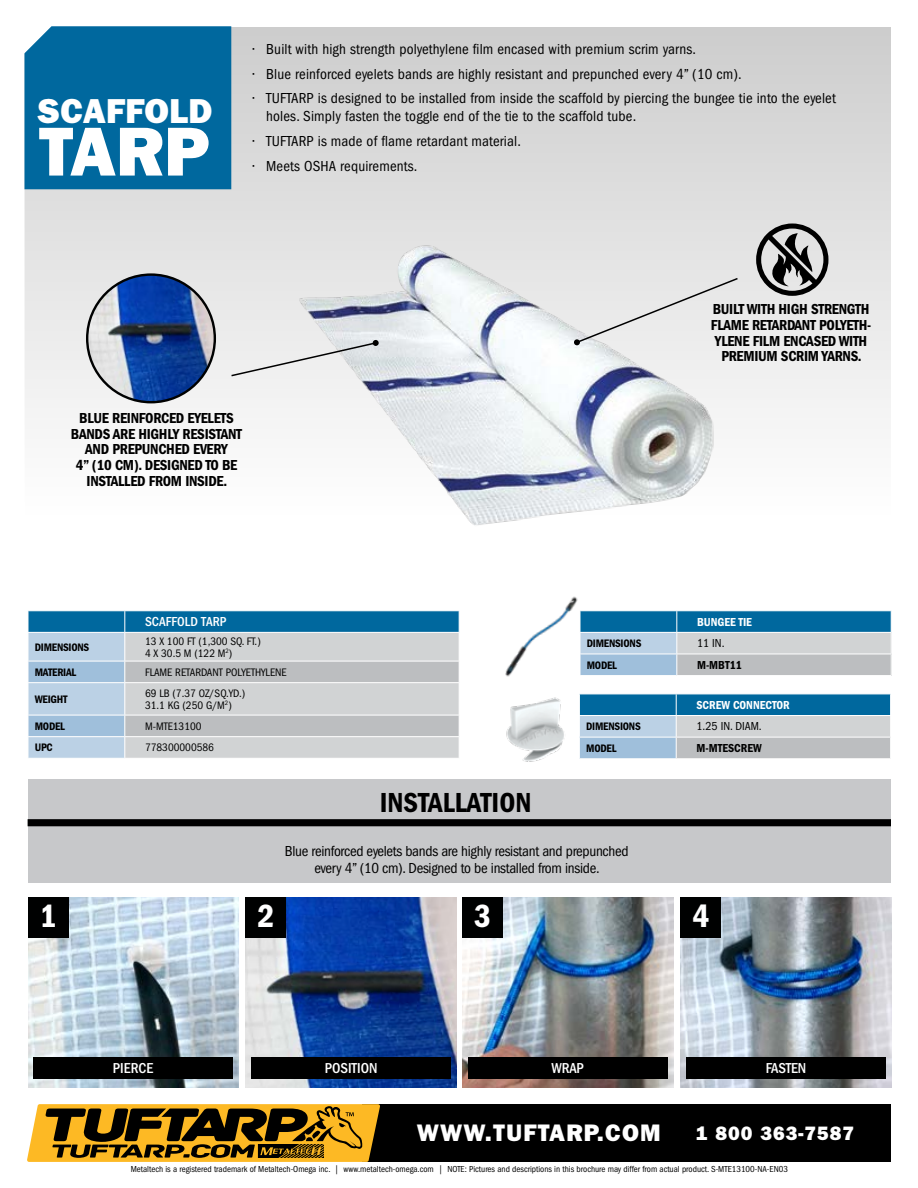
<style>
.page{position:relative;width:918px;height:1188px;background:#fff}
.page>*{position:absolute;margin:0;border:0;box-sizing:border-box;transform-origin:0 0}
.t1{font:69.6px "ITC Franklin Gothic Std Hvy";color:#fff}
.t2{font:34.8px "ITC Franklin Gothic Std Hvy";letter-spacing:.01em;color:#fff}
.t3{font:33.3px "ITC Franklin Gothic Std Dm Cd";color:#fff}
.t4{font:28.5px "ITC Franklin Gothic Std Dm Cd";color:#000}
.t5{font:24px "ITC Franklin Gothic Std Hvy";letter-spacing:.05em;color:#fff}
.t6{font:19.5px "ITC Franklin Gothic Std Hvy";letter-spacing:.05em;color:#fff}
.t7{font:condensed 15px/18px "ITC Franklin Gothic Std";letter-spacing:.01em;color:#000}
.t8{font:15px/15.6px "ITC Franklin Gothic Std Dm Cd";letter-spacing:-.02em;color:#000;text-align:center}
.t9{font:condensed 15px/17.9px "ITC Franklin Gothic Std";letter-spacing:-.02em;color:#000;text-align:center}
.t10{font:500 condensed 14.85px "ITC Franklin Gothic Std";color:#fff}
.t11{font:500 condensed 13.5px "ITC Franklin Gothic Std";color:#fff}
.t12{font:12px "ITC Franklin Gothic Std Dm Cd";color:#fff}
.t13{font:condensed 12px "ITC Franklin Gothic Std";color:#000}
.t14{font:12px "ITC Franklin Gothic Std Dm Cd";color:#000}
.t15{font:condensed 11.25px/12px "ITC Franklin Gothic Std";color:#000}
.t16{font:11.25px "ITC Franklin Gothic Std Dm Cd";letter-spacing:-.02em;color:#000}
.t17{font:condensed 9px "ITC Franklin Gothic Std";color:#000}
</style>
<div class="page">
<svg style="left:25px;top:27px;width:866px;height:391px;background:#dcdcdc"></svg>
<div style="left:25px;top:26px;width:206px;height:163px;background:#00689e"></div>
<svg style="left:28px;top:611px;width:432px;height:147px;background:#abc0cc"></svg>
<svg style="left:592px;top:611px;width:300px;height:64px;background:#85acc2"></svg>
<svg style="left:579px;top:694px;width:312px;height:64px;background:#85acc3"></svg>
<img style="left:290px;top:222px;width:440px;height:303px">
<svg style="left:756px;top:224px;width:72px;height:72px;background:#878787"></svg>
<svg style="left:230px;top:340px;width:149px;height:37px"></svg>
<div style="left:574px;top:277px;width:165px;height:68px;background:#e9e9e9"></div>
<img style="left:87px;top:275px;width:128px;height:127px;border-radius:64px">
<div style="left:28px;top:779px;width:863px;height:103px;background:#c7c8ca"></div>
<div style="left:28px;top:819px;width:863px;height:7px;background:#000"></div>
<img style="left:28px;top:897px;width:210px;height:191px">
<img style="left:246px;top:897px;width:210px;height:191px">
<img style="left:681px;top:897px;width:210px;height:191px">
<img style="left:463px;top:897px;width:210px;height:191px">
<img style="left:505px;top:596px;width:87px;height:81px">
<div style="left:28px;top:897px;width:40px;height:41px;background:#000101"></div>
<div style="left:246px;top:897px;width:40px;height:41px;background:#000101"></div>
<div style="left:463px;top:897px;width:40px;height:41px;background:#000101"></div>
<div style="left:681px;top:897px;width:40px;height:41px;background:#000101"></div>
<div style="left:33px;top:1058px;width:200px;height:21px;background:#000"></div>
<div style="left:251px;top:1058px;width:200px;height:21px;background:#000"></div>
<div style="left:468px;top:1058px;width:199px;height:21px;background:#000"></div>
<div style="left:686px;top:1058px;width:200px;height:21px;background:#000"></div>
<div style="left:363px;top:1104px;width:528px;height:58px;background:#000"></div>
<svg style="left:27px;top:1104px;width:353px;height:58px;background:#926c18"></svg>
<img style="left:506px;top:697px;width:58px;height:65px">
<h2 class="t2" style="left:37px;top:91px;width:177px">SCAFFOLD</h2>
<h1 class="t1" style="left:39px;top:111px;width:173px">TARP</h1>
<p class="t7" style="left:253px;top:40px;width:445px">• Built with high strength polyethylene film encased with premium scrim yarns.</p>
<p class="t7" style="left:253px;top:65px;width:491px">• Blue reinforced eyelets bands are highly resistant and prepunched every 4” (10 cm).</p>
<p class="t7" style="left:266px;top:90px;width:571px;text-indent:-14px">• TUFTARP is designed to be installed from inside the scaffold by piercing the bungee tie into the eyelet holes. Simply fasten the toggle end of the tie to the scaffold tube.</p>
<p class="t7" style="left:253px;top:132px;width:270px">• TUFTARP is made of flame retardant material.</p>
<p class="t7" style="left:253px;top:157px;width:166px">• Meets OSHA requirements.</p>
<p class="t8" style="left:71px;top:410px;width:173px">BLUE REINFORCED EYELETS<br>BANDS ARE HIGHLY RESISTANT<br>AND PREPUNCHED EVERY<br>4” (10 CM). DESIGNED TO BE<br>INSTALLED FROM INSIDE.</p>
<p class="t8" style="left:711px;top:302px;width:162px">BUILT WITH HIGH STRENGTH<br>FLAME RETARDANT POLYETH-<br>YLENE FILM ENCASED WITH<br>PREMIUM SCRIM YARNS.</p>
<p class="t11" style="left:145px;top:614px;width:83px">SCAFFOLD TARP</p>
<p class="t12" style="left:697px;top:615px;width:56px">BUNGEE TIE</p>
<p class="t16" style="left:35px;top:640px;width:56px">DIMENSIONS</p>
<p class="t15" style="left:145px;top:635px;width:117px">13 X 100 FT (1,300 SQ. FT.)<br>4 X 30.5 M (122 M<sup>2</sup>)</p>
<p class="t16" style="left:35px;top:666px;width:43px">MATERIAL</p>
<p class="t15" style="left:145px;top:666px;width:143px">FLAME RETARDANT POLYETHYLENE</p>
<p class="t16" style="left:35px;top:693px;width:34px">WEIGHT</p>
<p class="t15" style="left:145px;top:687px;width:102px">69 LB (7.37 OZ/SQ.YD.)<br>31.1 KG (250 G/M<sup>2</sup>)</p>
<p class="t16" style="left:35px;top:720px;width:32px">MODEL</p>
<p class="t15" style="left:145px;top:720px;width:58px">M-MTE13100</p>
<p class="t16" style="left:35px;top:741px;width:19px">UPC</p>
<p class="t15" style="left:145px;top:742px;width:70px">778300000586</p>
<p class="t16" style="left:587px;top:637px;width:56px">DIMENSIONS</p>
<p class="t13" style="left:697px;top:637px;width:29px">11 IN.</p>
<p class="t16" style="left:587px;top:658px;width:32px">MODEL</p>
<p class="t14" style="left:697px;top:658px;width:46px">M-MBT11</p>
<p class="t12" style="left:696px;top:698px;width:95px">SCREW CONNECTOR</p>
<p class="t16" style="left:586px;top:720px;width:56px">DIMENSIONS</p>
<p class="t13" style="left:696px;top:720px;width:67px">1.25 IN. DIAM.</p>
<p class="t16" style="left:586px;top:742px;width:32px">MODEL</p>
<p class="t14" style="left:696px;top:741px;width:67px">M-MTESCREW</p>
<h3 class="t4" style="left:380px;top:786px;width:153px">INSTALLATION</h3>
<p class="t9" style="left:285px;top:842px;width:345px">Blue reinforced eyelets bands are highly resistant and prepunched every 4” (10 cm). Designed to be installed from inside.</p>
<h3 class="t3" style="left:40px;top:897px;width:19px">1</h3>
<h3 class="t3" style="left:257px;top:897px;width:19px">2</h3>
<h3 class="t3" style="left:474px;top:897px;width:19px">3</h3>
<h3 class="t3" style="left:692px;top:897px;width:19px">4</h3>
<p class="t10" style="left:113px;top:1060px;width:42px">PIERCE</p>
<p class="t10" style="left:325px;top:1060px;width:54px">POSITION</p>
<p class="t10" style="left:552px;top:1060px;width:34px">WRAP</p>
<p class="t10" style="left:766px;top:1060px;width:42px">FASTEN</p>
<h3 class="t5" style="left:417px;top:1119px;width:245px">WWW.TUFTARP.COM</h3>
<h3 class="t6" style="left:696px;top:1122px;width:160px">1 800 363-7587</h3>
<p class="t17" style="left:131px;top:1164px;width:659px">Metaltech is a registered trademark of Metaltech-Omega inc. | www.metaltech-omega.com | NOTE: Pictures and descriptions in this brochure may differ from actual product. S-MTE13100-NA-EN03</p>
</div>
